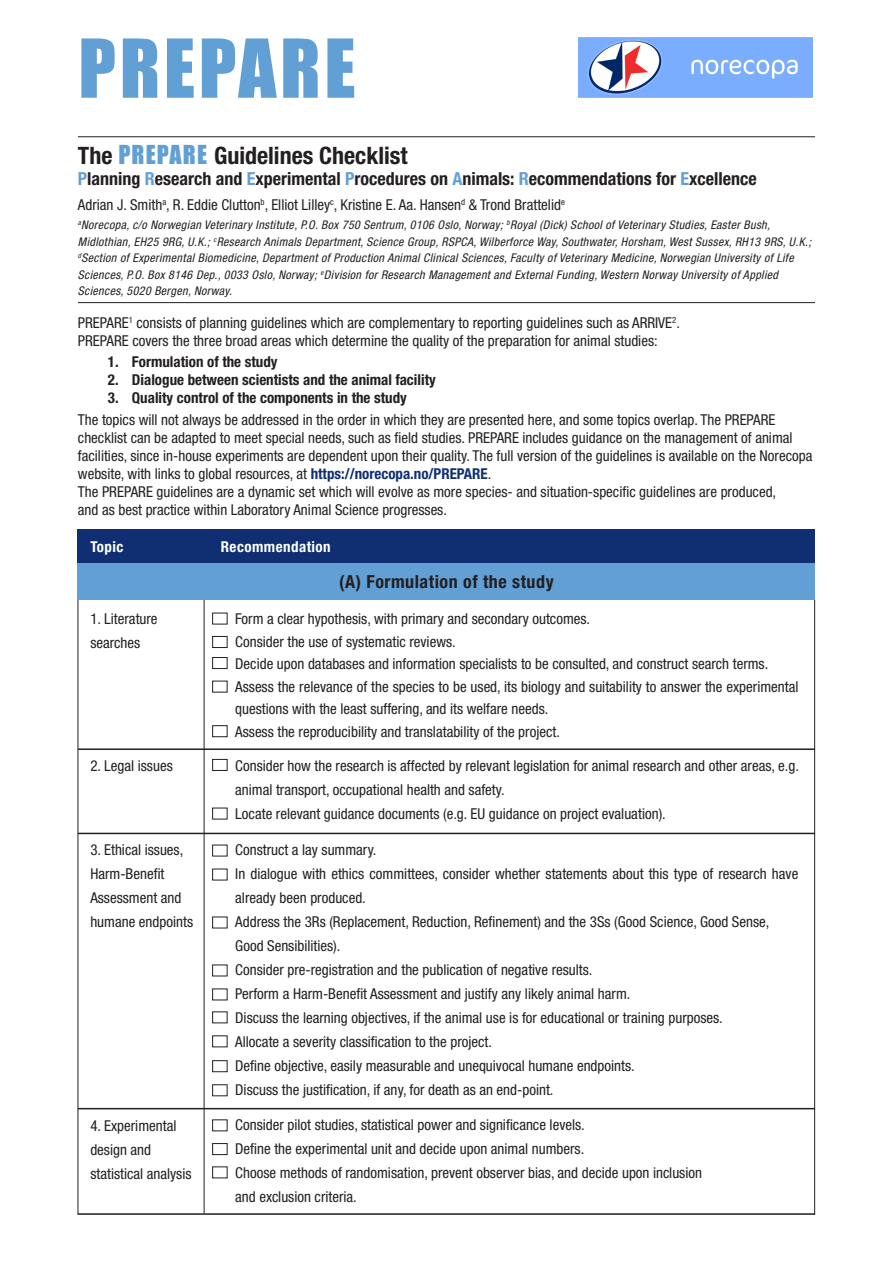
<style>
.page{position:relative;width:893px;height:1263px;background:#fff}
.page>*{position:absolute;margin:0;border:0;box-sizing:border-box;transform-origin:0 0}
.t1{font:75px "Impact";letter-spacing:.05em;color:#629fd5}
.t2{font:700 condensed 24px "Helvetica Neue";color:#231f20}
.t3{font:700 condensed 18px "Helvetica Neue";color:#231f20}
.t4{font:700 condensed 18px "Helvetica Neue";letter-spacing:.03em;color:#231f20}
.t5{font:condensed 15px/24px "Helvetica Neue";color:#231f20}
.t6{font:700 condensed 15px "Helvetica Neue";color:#231f20}
.t7{font:700 condensed 15px "Helvetica Neue";letter-spacing:.03em;color:#fff}
.t8{font:italic condensed 12px/16.5px "Helvetica Neue";letter-spacing:.03em;color:#231f20}
.s1{font-family:"Impact";font-weight:400;font-stretch:normal;color:#629fd5}
.s2{color:#629fd5}
.s3{font-weight:700;color:#0f2f72}
</style>
<div class="page">
<img style="left:579px;top:37px;width:233px;height:61px">
<hr style="left:78px;top:302px;width:737px;height:1px;background:#231f20">
<hr style="left:78px;top:136px;width:737px;height:1px;background:#231f20">
<div style="left:78px;top:529px;width:737px;height:36px;background:#0f2f72"></div>
<div style="left:78px;top:563px;width:737px;height:37px;background:#629fd5"></div>
<hr style="left:78px;top:600px;width:1px;height:615px;background:#231f20">
<hr style="left:814px;top:600px;width:1px;height:615px;background:#231f20">
<hr style="left:78px;top:748px;width:737px;height:2px;background:#231f20">
<hr style="left:78px;top:833px;width:737px;height:1px;background:#231f20">
<hr style="left:78px;top:1108px;width:737px;height:1px;background:#231f20">
<hr style="left:78px;top:1213px;width:737px;height:2px;background:#231f20">
<div style="left:212px;top:759px;width:16px;height:12px;border:1px solid #231f20"></div>
<hr style="left:204px;top:600px;width:1px;height:613px;background:#231f20">
<div style="left:212px;top:1060px;width:16px;height:12px;border:1px solid #231f20"></div>
<div style="left:212px;top:1084px;width:16px;height:12px;border:1px solid #231f20"></div>
<div style="left:212px;top:636px;width:16px;height:12px;border:1px solid #231f20"></div>
<div style="left:212px;top:657px;width:16px;height:12px;border:1px solid #231f20"></div>
<div style="left:212px;top:725px;width:16px;height:12px;border:1px solid #231f20"></div>
<div style="left:212px;top:1143px;width:16px;height:12px;border:1px solid #231f20"></div>
<h1 class="t1" style="left:78px;top:10px;width:279px">PREPARE</h1>
<h2 class="t2" style="left:78px;top:141px;width:331px">The <span class="s1">PREPARE</span> Guidelines Checklist</h2>
<p class="t3" style="left:78px;top:168px;width:680px"><span class="s2">P</span>lanning <span class="s2">R</span>esearch and <span class="s2">E</span>xperimental <span class="s2">P</span>rocedures on <span class="s2">A</span>nimals: <span class="s2">R</span>ecommendations for <span class="s2">E</span>xcellence</p>
<p class="t5" style="left:78px;top:192px;width:488px">Adrian J. Smith<sup>a</sup>, R. Eddie Clutton<sup>b</sup>, Elliot Lilley<sup>c</sup>, Kristine E. Aa. Hansen<sup>d</sup> &amp; Trond Brattelid<sup>e</sup></p>
<p class="t8" style="left:78px;top:217px;width:735px"><sup>a</sup>Norecopa, c/o Norwegian Veterinary Institute, P.O. Box 750 Sentrum, 0106 Oslo, Norway; <sup>b</sup>Royal (Dick) School of Veterinary Studies, Easter Bush, Midlothian, EH25 9RG, U.K.; <sup>c</sup>Research Animals Department, Science Group, RSPCA, Wilberforce Way, Southwater, Horsham, West Sussex, RH13 9RS, U.K.; <sup>d</sup>Section of Experimental Biomedicine, Department of Production Animal Clinical Sciences, Faculty of Veterinary Medicine, Norwegian University of Life Sciences, P.O. Box 8146 Dep., 0033 Oslo, Norway; <sup>e</sup>Division for Research Management and External Funding, Western Norway University of Applied Sciences, 5020 Bergen, Norway.</p>
<p class="t5" style="left:78px;top:313px;width:603px;line-height:18px">PREPARE<sup>1</sup> consists of planning guidelines which are complementary to reporting guidelines such as ARRIVE<sup>2</sup>.<br>PREPARE covers the three broad areas which determine the quality of the preparation for animal studies:</p>
<p class="t6" style="left:108px;top:352px;width:171px">1. Formulation of the study</p>
<p class="t6" style="left:108px;top:370px;width:329px">2. Dialogue between scientists and the animal facility</p>
<p class="t6" style="left:108px;top:388px;width:300px">3. Quality control of the components in the study</p>
<p class="t5" style="left:78px;top:411px;width:736px;line-height:18px">The topics will not always be addressed in the order in which they are presented here, and some topics overlap. The PREPARE checklist can be adapted to meet special needs, such as field studies. PREPARE includes guidance on the management of animal facilities, since in-house experiments are dependent upon their quality. The full version of the guidelines is available on the Norecopa website, with links to global resources, at <span class="s3">https://norecopa.no/PREPARE</span>.<br>The PREPARE guidelines are a dynamic set which will evolve as more species- and situation-specific guidelines are produced,<br>and as best practice within Laboratory Animal Science progresses.</p>
<p class="t7" style="left:90px;top:538px;width:35px">Topic</p>
<p class="t7" style="left:221px;top:538px;width:111px">Recommendation</p>
<p class="t4" style="left:339px;top:570px;width:216px">(A) Formulation of the study</p>
<p class="t5" style="left:90px;top:607px;width:69px">1. Literature searches</p>
<p class="t5" style="left:235px;top:607px;width:565px;line-height:22.5px">Form a clear hypothesis, with primary and secondary outcomes.<br>Consider the use of systematic reviews.<br>Decide upon databases and information specialists to be consulted, and construct search terms.<br>Assess the relevance of the species to be used, its biology and suitability to answer the experimental questions with the least suffering, and its welfare needs.<br>Assess the reproducibility and translatability of the project.</p>
<p class="t5" style="left:90px;top:753px;width:84px">2. Legal issues</p>
<p class="t5" style="left:235px;top:753px;width:565px">Consider how the research is affected by relevant legislation for animal research and other areas, e.g. animal transport, occupational health and safety.<br>Locate relevant guidance documents (e.g. EU guidance on project evaluation).</p>
<p class="t5" style="left:90px;top:838px;width:104px">3. Ethical issues,<br>Harm-Benefit<br>Assessment and humane endpoints</p>
<p class="t5" style="left:235px;top:838px;width:565px">Construct a lay summary.<br>In dialogue with ethics committees, consider whether statements about this type of research have already been produced.<br>Address the 3Rs (Replacement, Reduction, Refinement) and the 3Ss (Good Science, Good Sense, Good Sensibilities).<br>Consider pre-registration and the publication of negative results.<br>Perform a Harm-Benefit Assessment and justify any likely animal harm.<br>Discuss the learning objectives, if the animal use is for educational or training purposes.<br>Allocate a severity classification to the project.<br>Define objective, easily measurable and unequivocal humane endpoints.<br>Discuss the justification, if any, for death as an end-point.</p>
<p class="t5" style="left:90px;top:1114px;width:103px">4. Experimental design and statistical analysis</p>
<p class="t5" style="left:235px;top:1113px;width:468px">Consider pilot studies, statistical power and significance levels.<br>Define the experimental unit and decide upon animal numbers.<br>Choose methods of randomisation, prevent observer bias, and decide upon inclusion and exclusion criteria.</p>
</div>
